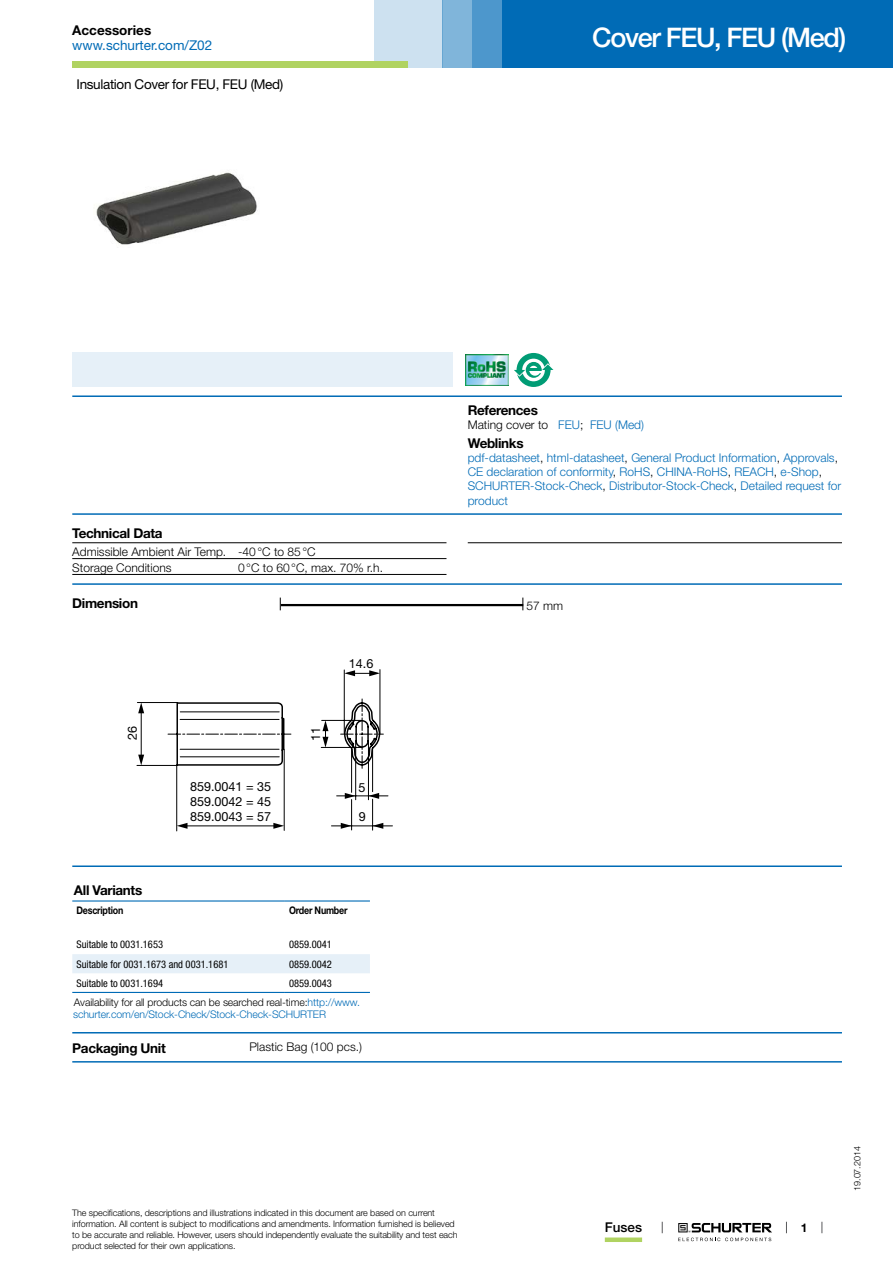
<style>
.page{position:relative;width:893px;height:1263px;background:#fff}
.page>*{position:absolute;margin:0;border:0;box-sizing:border-box;transform-origin:0 0}
.t1{font:500 27px "Helvetica Neue LT";letter-spacing:-.05em;color:#fff}
.t2{font:700 13.5px "Helvetica Neue LT";letter-spacing:-.025em;color:#000}
.t3{font:13.5px "Helvetica Neue LT";letter-spacing:-.025em;color:#000}
.t4{font:13.5px "Helvetica Neue LT";color:#006bb6}
.t5{font:700 13.5px "Helvetica Neue LT";color:#000}
.t6{font:500 13.5px "Helvetica Neue LT";color:#000}
.t7{font:12.6px/15.1px "Helvetica Neue LT";color:#000}
.t8{font:300 12px/14.4px "Helvetica Neue LT";color:#006bb6}
.t9{font:300 12px/15.9px "Helvetica Neue LT";color:#000}
.t10{font:700 12px "Helvetica Neue LT";color:#000}
.t11{font:condensed 10.5px "Helvetica Neue LT";color:#000}
.t12{font:300 10.5px/19px "Helvetica Neue LT";letter-spacing:-.01em;color:#000}
.t13{font:300 10.5px "Helvetica Neue LT";letter-spacing:-.01em;color:#006bb6}
.t14{font:700 10.5px "Helvetica Neue LT";letter-spacing:-.025em;color:#000;scale:.85 1}
.t15{font:300 9px/10.8px "Helvetica Neue LT";letter-spacing:-.01em;color:#000}
.s1{color:#006bb6}
.s2{color:#000}
.s3{font-weight:400;font-stretch:condensed}
</style>
<div class="page">
<svg style="left:678px;top:1223px;width:94px;height:18px"></svg>
<div style="left:502px;top:0;width:391px;height:68px;background:#006bb6"></div>
<div style="left:442px;top:0;width:30px;height:68px;background:#80b5da"></div>
<div style="left:472px;top:0;width:30px;height:68px;background:#4d97cc"></div>
<div style="left:374px;top:0;width:68px;height:68px;background:#cde1f0"></div>
<div style="left:72px;top:62px;width:336px;height:6px;background:#b0d361"></div>
<div style="left:605px;top:1237px;width:37px;height:5px;background:#b0d361"></div>
<img style="left:96px;top:172px;width:162px;height:73px">
<img style="left:466px;top:354px;width:42px;height:32px">
<svg style="left:517px;top:353px;width:34px;height:34px"></svg>
<svg style="left:522px;top:359px;width:23px;height:22px"></svg>
<svg style="left:514px;top:362px;width:40px;height:15px"></svg>
<div style="left:72px;top:353px;width:381px;height:34px;background:#e6f0f8"></div>
<hr style="left:72px;top:395px;width:770px;height:2px;background:#006bb6">
<hr style="left:72px;top:513px;width:770px;height:2px;background:#006bb6">
<hr style="left:72px;top:542px;width:374px;height:1px;background:#000">
<hr style="left:72px;top:558px;width:374px;height:1px;background:#000">
<hr style="left:72px;top:574px;width:374px;height:1px;background:#000">
<hr style="left:468px;top:542px;width:374px;height:1px;background:#000">
<hr style="left:72px;top:583px;width:770px;height:2px;background:#006bb6">
<svg style="left:280px;top:598px;width:1px;height:12px"></svg>
<hr style="left:281px;top:604px;width:242px;height:2px;background:#000">
<hr style="left:355px;top:740px;width:1px;height:60px;background:#000">
<hr style="left:368px;top:740px;width:1px;height:60px;background:#000">
<hr style="left:337px;top:796px;width:51px;height:1px;background:#000">
<hr style="left:331px;top:826px;width:61px;height:1px;background:#000">
<hr style="left:183px;top:826px;width:95px;height:1px;background:#000">
<hr style="left:351px;top:799px;width:1px;height:31px;background:#000">
<hr style="left:351px;top:749px;width:1px;height:43px;background:#000">
<hr style="left:372px;top:799px;width:1px;height:31px;background:#000">
<hr style="left:372px;top:749px;width:1px;height:43px;background:#000">
<hr style="left:344px;top:670px;width:1px;height:64px;background:#000">
<hr style="left:380px;top:670px;width:1px;height:64px;background:#000">
<hr style="left:347px;top:673px;width:30px;height:1px;background:#000">
<hr style="left:176px;top:764px;width:1px;height:67px;background:#000">
<hr style="left:284px;top:749px;width:1px;height:81px;background:#000">
<hr style="left:141px;top:708px;width:1px;height:53px;background:#000">
<hr style="left:137px;top:702px;width:41px;height:1px;background:#000">
<hr style="left:137px;top:765px;width:41px;height:1px;background:#000">
<svg style="left:168px;top:699px;width:215px;height:69px"></svg>
<svg style="left:345px;top:793px;width:11px;height:6px"></svg>
<svg style="left:369px;top:793px;width:10px;height:6px"></svg>
<svg style="left:341px;top:823px;width:11px;height:6px"></svg>
<svg style="left:373px;top:823px;width:10px;height:6px"></svg>
<svg style="left:273px;top:823px;width:11px;height:6px"></svg>
<svg style="left:177px;top:823px;width:10px;height:6px"></svg>
<svg style="left:369px;top:670px;width:11px;height:6px"></svg>
<svg style="left:344px;top:670px;width:11px;height:6px"></svg>
<svg style="left:138px;top:703px;width:6px;height:10px"></svg>
<svg style="left:138px;top:755px;width:6px;height:10px"></svg>
<hr style="left:72px;top:865px;width:770px;height:2px;background:#006bb6">
<svg style="left:72px;top:901px;width:298px;height:91px"></svg>
<hr style="left:72px;top:900px;width:213px;height:1px;background:#006bb6">
<hr style="left:285px;top:900px;width:85px;height:1px;background:#006bb6">
<hr style="left:72px;top:992px;width:213px;height:1px;background:#006bb6">
<hr style="left:285px;top:992px;width:85px;height:1px;background:#006bb6">
<hr style="left:72px;top:1032px;width:770px;height:1px;background:#006bb6">
<hr style="left:72px;top:1061px;width:770px;height:1px;background:#006bb6">
<h2 class="t5" style="left:72px;top:22px;width:80px">Accessories</h2>
<h2 class="t4" style="left:72px;top:37px;width:141px">www.schurter.com/Z02</h2>
<h2 class="t3" style="left:77px;top:76px;width:208px">Insulation Cover for FEU, FEU (Med)</h2>
<h1 class="t1" style="left:592px;top:21px;width:255px">Cover FEU, FEU (Med)</h1>
<h2 class="t2" style="left:72px;top:525px;width:92px">Technical Data</h2>
<h3 class="t9" style="left:72px;top:544px;width:245px">Admissible Ambient Air Temp. -40°C to 85°C<br>Storage Conditions</h3>
<h3 class="t9" style="left:238px;top:559px;width:146px">0°C to 60°C, max. 70% r.h.</h3>
<h2 class="t2" style="left:468px;top:402px;width:72px">References</h2>
<h3 class="t9" style="left:468px;top:416px;width:178px">Mating cover to <span class="s1">FEU</span>; <span class="s1">FEU (Med)</span></h3>
<h2 class="t2" style="left:468px;top:435px;width:57px">Weblinks</h2>
<h3 class="t8" style="left:468px;top:450px;width:375px">pdf-datasheet<span class="s2">,</span> html-datasheet<span class="s2">,</span> General Product Information<span class="s2">,</span> Approvals<span class="s2">, </span>CE declaration of conformity<span class="s2">,</span> RoHS<span class="s2">,</span> CHINA-RoHS<span class="s2">,</span> REACH<span class="s2">,</span> e-Shop<span class="s2">, </span>SCHURTER-Stock-Check<span class="s2">,</span> Distributor-Stock-Check<span class="s2">,</span> Detailed request for product</h3>
<h2 class="t2" style="left:72px;top:595px;width:67px">Dimension</h2>
<h3 class="t9" style="left:527px;top:598px;width:38px">57 mm</h3>
<h3 class="t7" style="left:125px;top:740px;width:16px;rotate:-90deg">26</h3>
<h3 class="t7" style="left:308px;top:741px;width:16px;rotate:-90deg">11</h3>
<h3 class="t7" style="left:349px;top:656px;width:26px">14.6</h3>
<h3 class="t7" style="left:190px;top:779px;width:83px">859.0041 = 35</h3>
<h3 class="t7" style="left:359px;top:779px;width:9px">5</h3>
<h3 class="t7" style="left:190px;top:794px;width:83px">859.0042 = 45<br>859.0043 = 57</h3>
<h3 class="t7" style="left:359px;top:809px;width:9px">9</h3>
<h2 class="t2" style="left:74px;top:882px;width:70px">All Variants</h2>
<p class="t14" style="left:77px;top:904px;width:57px">Description</p>
<p class="t14" style="left:289px;top:904px;width:70px">Order Number</p>
<p class="t11" style="left:77px;top:939px;width:88px">Suitable to 0031.1653</p>
<p class="t11" style="left:289px;top:939px;width:44px">0859.0041</p>
<p class="t11" style="left:77px;top:958px;width:153px">Suitable for 0031.1673 and 0031.1681</p>
<p class="t11" style="left:289px;top:958px;width:44px">0859.0042</p>
<p class="t11" style="left:77px;top:977px;width:88px">Suitable to 0031.1694</p>
<p class="t12" style="left:74px;top:973px;width:287px;text-indent:215px"><span class="s3">0859.0043<br></span>Availability for all products can be searched real-time:<span class="s1">http://www.</span></p>
<p class="t13" style="left:73px;top:1008px;width:254px">schurter.com/en/Stock-Check/Stock-Check-SCHURTER</p>
<h2 class="t2" style="left:72px;top:1039px;width:95px">Packaging Unit</h2>
<h3 class="t9" style="left:249px;top:1039px;width:114px">Plastic Bag (100 pcs.)</h3>
<p class="t15" style="left:72px;top:1207px;width:387px">The specifications, descriptions and illustrations indicated in this document are based on current information. All content is subject to modifications and amendments. Information furnished is believed to be accurate and reliable. However, users should independently evaluate the suitability and test each product selected for their own applications.</p>
<h2 class="t6" style="left:605px;top:1219px;width:39px">Fuses</h2>
<h3 class="t10" style="left:801px;top:1220px;width:8px">1</h3>
<p class="t15" style="left:852px;top:1191px;width:46px;rotate:-90deg">19.07.2014</p>
</div>
